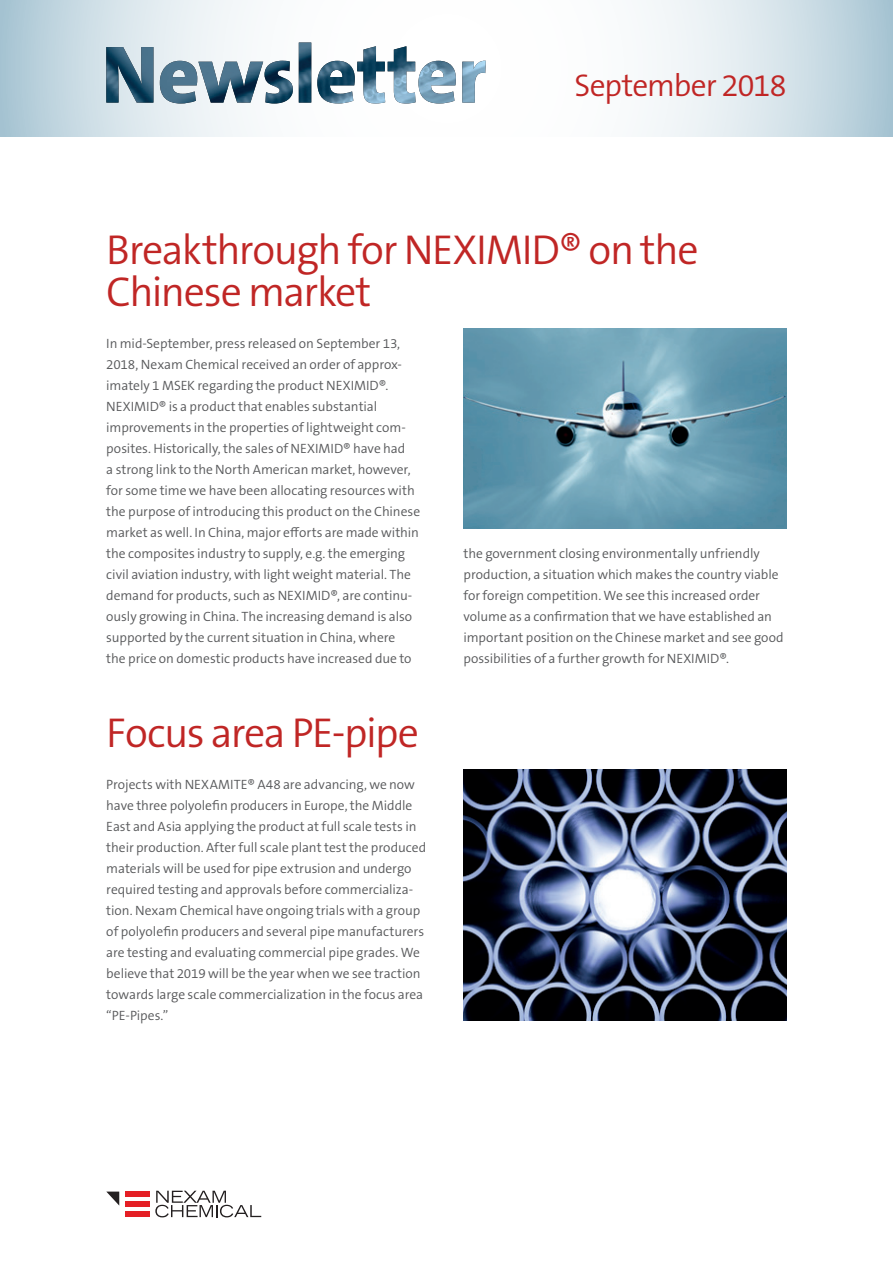
<style>
.page{position:relative;width:893px;height:1263px;background:#fff}
.page>*{position:absolute;margin:0;border:0;box-sizing:border-box;transform-origin:0 0}
.t1{font:300 42px/42px "The Sans B W4";letter-spacing:-.03em;color:#c02625}
.t2{font:300 31.5px "The Sans B W4";letter-spacing:-.035em;color:#c02625}
.t3{font:300 13.5px/21px "The Sans B W4";letter-spacing:-.005em;color:#57585a}
</style>
<div class="page">
<div style="left:125px;top:1191px;width:24px;height:5px;background:#e41f25"></div>
<div style="left:125px;top:1201px;width:24px;height:6px;background:#e41f25"></div>
<div style="left:125px;top:1211px;width:24px;height:6px;background:#e41f25"></div>
<svg style="left:106px;top:1191px;width:13px;height:14px"></svg>
<svg style="left:155px;top:1191px;width:106px;height:26px"></svg>
<svg style="left:0;top:0;width:893px;height:136px"></svg>
<img style="left:106px;top:43px;width:380px;height:60px">
<img style="left:463px;top:329px;width:324px;height:200px">
<img style="left:463px;top:769px;width:324px;height:251px">
<h2 class="t2" style="left:574px;top:65px;width:214px">September 2018</h2>
<h1 class="t1" style="left:106px;top:229px;width:594px">Breakthrough for NEXIMID® on the<br>Chinese market</h1>
<p class="t3" style="left:106px;top:333px;width:315px">In mid-September, press released on September 13, 2018, Nexam Chemical received an order of approx&shy;imately 1 MSEK regarding the product NEXIMID®.<br>NEXIMID® is a product that enables substantial improvements in the properties of lightweight com&shy;posites. Historically, the sales of NEXIMID® have had<br>a strong link to the North American market, however, for some time we have been allocating resources with the purpose of introducing this product on the Chinese market as well. In China, major efforts are made within the composites industry to supply, e.g. the emerging civil aviation industry, with light weight material. The demand for products, such as NEXIMID®, are continu&shy;ously growing in China. The increasing demand is also supported by the current situation in China, where<br>the price on domestic products have increased due to</p>
<p class="t3" style="left:463px;top:543px;width:322px">the government closing environmentally unfriendly production, a situation which makes the country viable for foreign competition. We see this increased order volume as a confirmation that we have established an important position on the Chinese market and see good possibilities of a further growth for NEXIMID®.</p>
<h1 class="t1" style="left:106px;top:712px;width:314px">Focus area PE-pipe</h1>
<p class="t3" style="left:106px;top:774px;width:321px">Projects with NEXAMITE® A48 are advancing, we now have three polyolefin producers in Europe, the Middle East and Asia applying the product at full scale tests in their production. After full scale plant test the produced materials will be used for pipe extrusion and undergo required testing and approvals before commercializa&shy;tion. Nexam Chemical have ongoing trials with a group of polyolefin producers and several pipe manufacturers are testing and evaluating commercial pipe grades. We believe that 2019 will be the year when we see traction towards large scale commercialization in the focus area “PE-Pipes.”</p>
</div>
